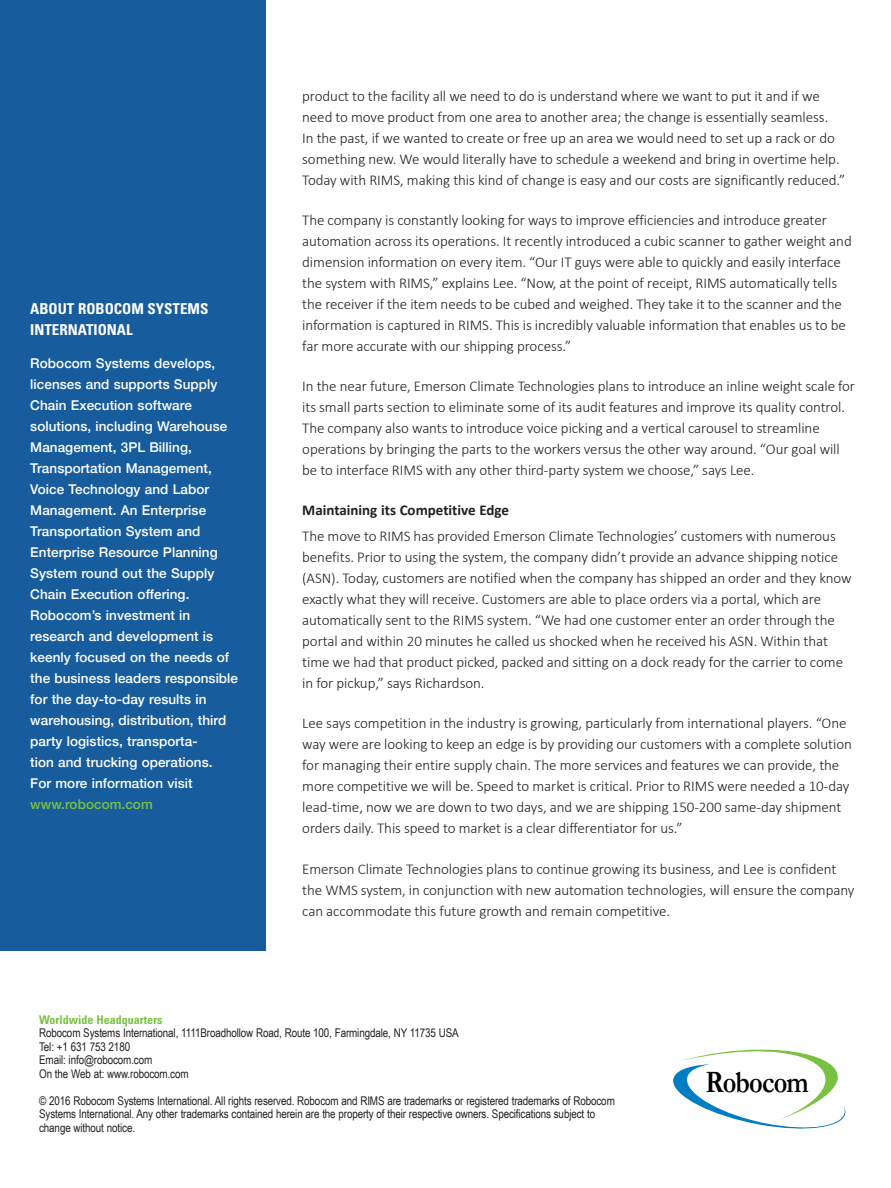
<style>
.page{position:relative;width:891px;height:1188px;background:#fff}
.page>*{position:absolute;margin:0;border:0;box-sizing:border-box;transform-origin:0 0}
.t1{font:700 31.35px "Garamond";letter-spacing:-.03em;color:#000;scale:.84 1}
._04_Body_Text{font:300 15px/21px "Calibri";letter-spacing:-.005em;color:#231f20}
.About_Progress_Heade{font:700 condensed 15px/21px "Univers LT Std";color:#fff}
._03_Subhead_A{font:700 15px "Calibri";color:#231f20}
.About_Progress_Text{font:500 13.5px/21px "Helvetica Neue";letter-spacing:.005em;color:#fff}
.Legal_Copy{font:12px/13.5px "Arial Narrow";letter-spacing:-.01em;color:#231f20}
.Legal_Header{font:12px/13.5px "Arial Narrow";letter-spacing:-.01em;color:#231f20}
.s1{color:#79c142}
.s2{font-family:"Univers LT Std";font-weight:700;font-stretch:condensed;color:#79c142}
</style>
<div class="page">
<div style="left:0;top:0;width:266px;height:950px;background:#175d9e"></div>
<svg style="left:673px;top:1049px;width:173px;height:80px"></svg>
<p class="About_Progress_Heade" style="left:30px;top:298px;width:180px">ABOUT ROBOCOM SYSTEMS<br>INTERNATIONAL</p>
<p class="About_Progress_Text" style="left:30px;top:351px;width:209px">Robocom Systems develops, licenses and supports Supply<br>Chain Execution software solutions, including Warehouse<br>Management, 3PL Billing,<br>Transportation Management,<br>Voice Technology and Labor<br>Management. An Enterprise<br>Transportation System and<br>Enterprise Resource Planning<br>System round out the Supply<br>Chain Execution offering.<br>Robocom’s investment in research and development is keenly focused on the needs of the business leaders responsible for the day-to-day results in warehousing, distribution, third party logistics, transporta-<br>tion and trucking operations.<br>For more information visit <span class="s1">www.robocom.com</span></p>
<p class="_04_Body_Text" style="left:302px;top:85px;width:545px">product to the facility all we need to do is understand where we want to put it and if we need to move product from one area to another area; the change is essentially seamless.<br>In the past, if we wanted to create or free up an area we would need to set up a rack or do something new. We would literally have to schedule a weekend and bring in overtime help.<br>Today with RIMS, making this kind of change is easy and our costs are significantly reduced.”</p>
<p class="_04_Body_Text" style="left:302px;top:209px;width:551px">The company is constantly looking for ways to improve efficiencies and introduce greater automation across its operations. It recently introduced a cubic scanner to gather weight and dimension information on every item. “Our IT guys were able to quickly and easily interface the system with RIMS,” explains Lee. “Now, at the point of receipt, RIMS automatically tells the receiver if the item needs to be cubed and weighed. They take it to the scanner and the information is captured in RIMS. This is incredibly valuable information that enables us to be far more accurate with our shipping process.”</p>
<p class="_04_Body_Text" style="left:302px;top:375px;width:554px">In the near future, Emerson Climate Technologies plans to introduce an inline weight scale for its small parts section to eliminate some of its audit features and improve its quality control.<br>The company also wants to introduce voice picking and a vertical carousel to streamline operations by bringing the parts to the workers versus the other way around. “Our goal will be to interface RIMS with any other third-party system we choose,” says Lee.</p>
<p class="_03_Subhead_A" style="left:302px;top:501px;width:208px">Maintaining its Competitive Edge</p>
<p class="_04_Body_Text" style="left:302px;top:525px;width:551px">The move to RIMS has provided Emerson Climate Technologies’ customers with numerous benefits. Prior to using the system, the company didn’t provide an advance shipping notice (ASN). Today, customers are notified when the company has shipped an order and they know exactly what they will receive. Customers are able to place orders via a portal, which are automatically sent to the RIMS system. “We had one customer enter an order through the portal and within 20 minutes he called us shocked when he received his ASN. Within that time we had that product picked, packed and sitting on a dock ready for the carrier to come in for pickup,” says Richardson.</p>
<p class="_04_Body_Text" style="left:302px;top:712px;width:551px">Lee says competition in the industry is growing, particularly from international players. “One way were are looking to keep an edge is by providing our customers with a complete solution for managing their entire supply chain. The more services and features we can provide, the more competitive we will be. Speed to market is critical. Prior to RIMS were needed a 10-day lead-time, now we are down to two days, and we are shipping 150-200 same-day shipment orders daily. This speed to market is a clear differentiator for us.”</p>
<p class="_04_Body_Text" style="left:302px;top:857px;width:554px">Emerson Climate Technologies plans to continue growing its business, and Lee is confident the WMS system, in conjunction with new automation technologies, will ensure the company can accommodate this future growth and remain competitive.</p>
<p class="Legal_Header" style="left:39px;top:1012px;width:421px"><span class="s2">Worldwide Headquarters<br></span>Robocom Systems International, 1111Broadhollow Road, Route 100, Farmingdale, NY 11735 USA Tel: +1 631 753 2180<br>Email: info@robocom.com<br>On the Web at: www.robocom.com</p>
<p class="Legal_Copy" style="left:39px;top:1093px;width:577px">© 2016 Robocom Systems International. All rights reserved. Robocom and RIMS are trademarks or registered trademarks of Robocom<br>Systems International. Any other trademarks contained herein are the property of their respective owners. Specifications subject to change without notice.</p>
<p class="t1" style="left:705px;top:1064px;width:125px">Robocom</p>
</div>
